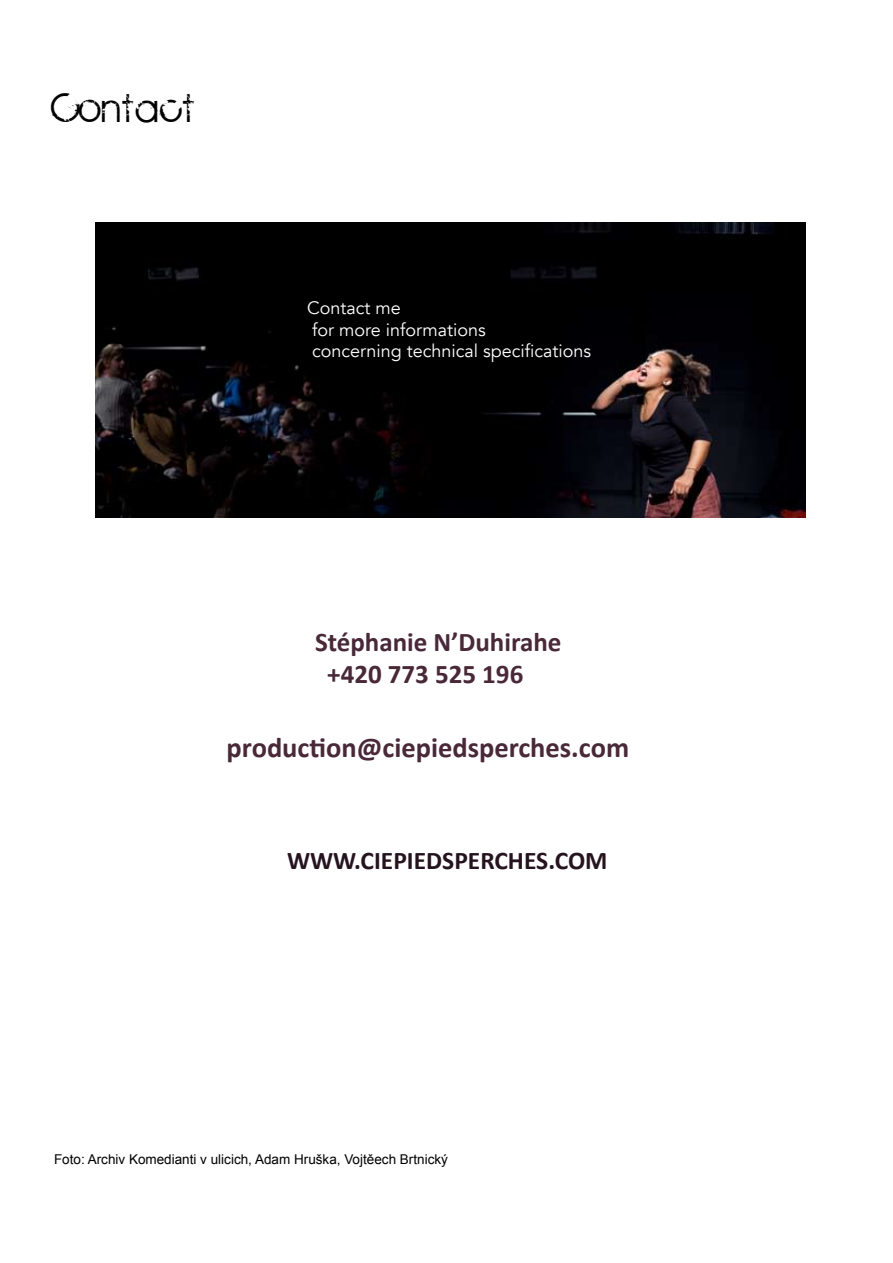
<style>
.page{position:relative;width:893px;height:1263px;background:#fff}
.page>*{position:absolute;margin:0;border:0;box-sizing:border-box;transform-origin:0 0}
.t1{font:43.5px "BIRTHOFAHERO";letter-spacing:.04em;color:#000}
.t2{font:700 28.5px "Calibri";color:#492938}
.t3{font:700 27px/32.4px "Calibri";color:#492938}
.t4{font:700 25.5px "Calibri";color:#25141e}
.t5{font:18px/21.6px "Avenir";color:#fff}
.t6{font:13.5px "Arial";color:#000}
</style>
<div class="page">
<img style="left:96px;top:222px;width:709px;height:295px">
<h1 class="t1" style="left:54px;top:84px;width:142px">Contact</h1>
<p class="t5" style="left:307px;top:297px;width:286px">Contact me<br>for more informations<br>concerning technical specifications</p>
<h3 class="t3" style="left:327px;top:624px;width:236px;text-indent:-12px">Stéphanie N’Duhirahe +420 773 525 196</h3>
<h2 class="t2" style="left:227px;top:730px;width:404px">production@ciepiedsperches.com</h2>
<h3 class="t4" style="left:287px;top:845px;width:322px">WWW.CIEPIEDSPERCHES.COM</h3>
<p class="t6" style="left:54px;top:1150px;width:395px">Foto: Archiv Komedianti v ulicich, Adam Hruška, Vojtěech Brtnický</p>
</div>
